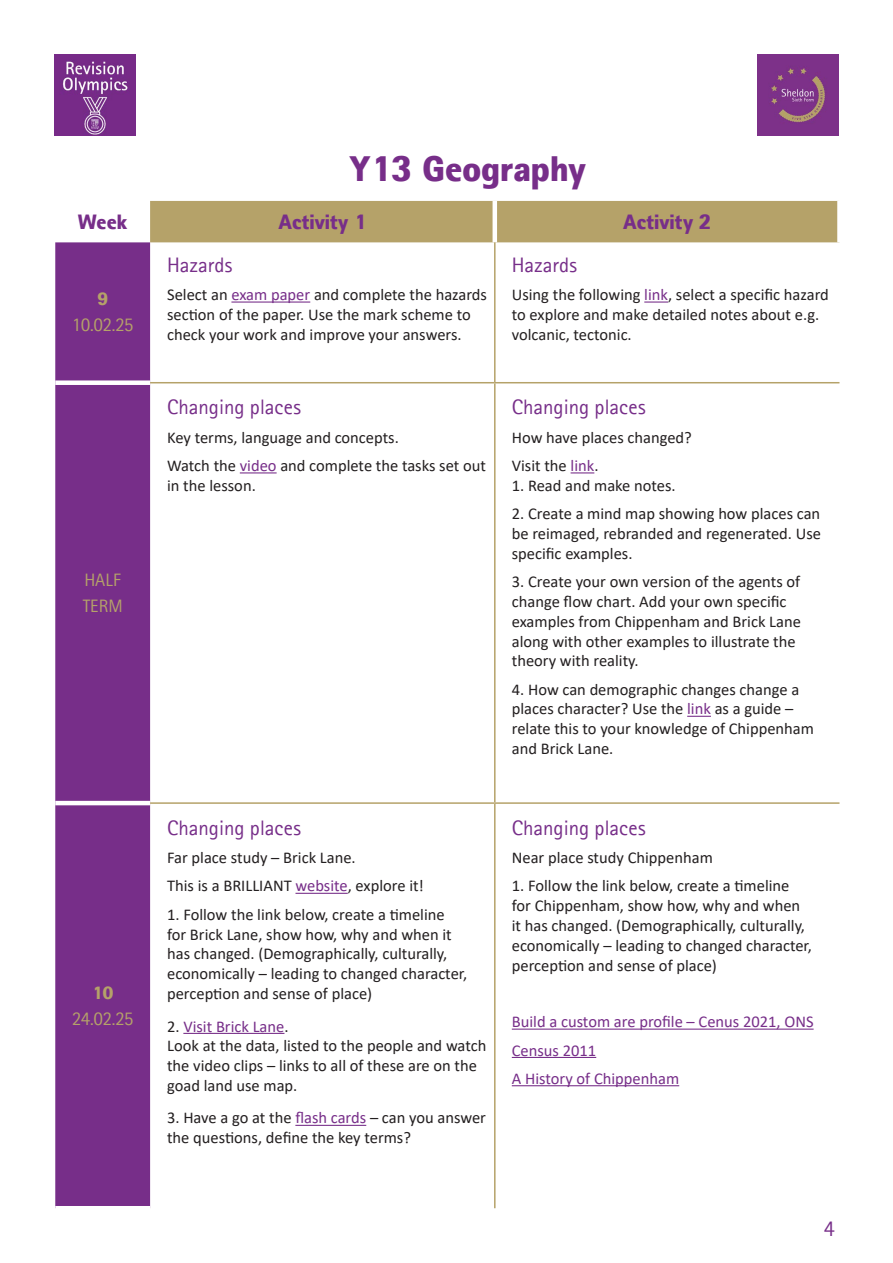
<style>
.page{position:relative;width:893px;height:1263px;background:#fff}
.page>*{position:absolute;margin:0;border:0;box-sizing:border-box;transform-origin:0 0}
.t1{font:900 36px "Rotis II Sans Pro";color:#772e89}
.basic_body{font:21px "Rotis II Sans Pro";color:#772e89}
.t2{font:900 21px "Rotis II Sans Pro";color:#772e89}
.t3{font:18px "Rotis II Sans Pro";color:#b5a269}
.t4{font:900 18px "Rotis II Sans Pro";color:#b5a269}
.basic_body-2{font:16.5px/19.8px "Calibri";color:#231f20}
.basic_body-3{font:16.5px "Calibri";color:#772e89}
.s1{color:#772e89}
.s2{color:#231f20}
</style>
<div class="page">
<img style="left:54px;top:54px;width:81px;height:81px">
<img style="left:758px;top:54px;width:81px;height:81px">
<div style="left:150px;top:201px;width:687px;height:41px;background:#b5a269"></div>
<div style="left:55px;top:242px;width:95px;height:964px;background:#772e89"></div>
<hr style="left:493px;top:201px;width:4px;height:41px;background:#fff">
<hr style="left:494px;top:242px;width:2px;height:140px;background:#b5a269">
<hr style="left:494px;top:383px;width:2px;height:419px;background:#b5a269">
<hr style="left:494px;top:804px;width:2px;height:404px;background:#b5a269">
<div style="left:55px;top:380px;width:95px;height:5px;background:#fff"></div>
<hr style="left:55px;top:801px;width:95px;height:4px;background:#fff">
<hr style="left:150px;top:382px;width:345px;height:1px;background:#b5a269">
<hr style="left:495px;top:382px;width:344px;height:1px;background:#b5a269">
<hr style="left:150px;top:802px;width:345px;height:2px;background:#b5a269">
<hr style="left:495px;top:802px;width:344px;height:2px;background:#b5a269">
<hr style="left:231px;top:301px;width:79px;height:2px;background:#772e89">
<hr style="left:644px;top:301px;width:24px;height:2px;background:#772e89">
<hr style="left:240px;top:472px;width:37px;height:1px;background:#772e89">
<svg style="left:571px;top:472px;width:23px;height:1px"></svg>
<svg style="left:687px;top:716px;width:24px;height:1px"></svg>
<hr style="left:295px;top:893px;width:53px;height:1px;background:#772e89">
<hr style="left:183px;top:1033px;width:101px;height:1px;background:#772e89">
<hr style="left:295px;top:1125px;width:71px;height:1px;background:#772e89">
<hr style="left:512px;top:1028px;width:302px;height:2px;background:#772e89">
<hr style="left:512px;top:1057px;width:84px;height:1px;background:#772e89">
<hr style="left:512px;top:1085px;width:167px;height:1px;background:#772e89">
<p class="t1" style="left:349px;top:147px;width:238px">Y13 Geography</p>
<p class="t2" style="left:78px;top:210px;width:51px">Week</p>
<p class="t2" style="left:278px;top:210px;width:90px">Activity 1</p>
<p class="t2" style="left:623px;top:210px;width:90px">Activity 2</p>
<p class="t4" style="left:97px;top:288px;width:12px">9</p>
<p class="t3" style="left:72px;top:315px;width:63px">10.02.25</p>
<p class="t3" style="left:84px;top:570px;width:38px">HALF</p>
<p class="t3" style="left:83px;top:596px;width:42px">TERM</p>
<p class="t4" style="left:92px;top:982px;width:23px">10</p>
<p class="t3" style="left:72px;top:1009px;width:63px">24.02.25</p>
<p class="basic_body" style="left:167px;top:253px;width:67px">Hazards</p>
<p class="basic_body-2" style="left:167px;top:284px;width:321px">Select an <span class="s1">exam paper</span> and complete the hazards section of the paper. Use the mark scheme to check your work and improve your answers.</p>
<p class="basic_body" style="left:167px;top:396px;width:136px">Changing places</p>
<p class="basic_body-2" style="left:167px;top:427px;width:233px">Key terms, language and concepts.</p>
<p class="basic_body-2" style="left:167px;top:455px;width:320px">Watch the <span class="s1">video</span> and complete the tasks set out in the lesson.</p>
<p class="basic_body" style="left:512px;top:253px;width:67px">Hazards</p>
<p class="basic_body-2" style="left:512px;top:284px;width:319px">Using the following <span class="s1">link</span>, select a specific hazard to explore and make detailed notes about e.g. volcanic, tectonic.</p>
<p class="basic_body" style="left:512px;top:396px;width:136px">Changing places</p>
<p class="basic_body-2" style="left:512px;top:427px;width:182px">How have places changed?</p>
<p class="basic_body-2" style="left:512px;top:455px;width:88px">Visit the <span class="s1">link</span>.</p>
<p class="basic_body-2" style="left:512px;top:475px;width:165px">1. Read and make notes.</p>
<p class="basic_body-2" style="left:512px;top:503px;width:311px;text-align:justify">2. Create a mind map showing how places can be reimaged, rebranded and regenerated. Use specific examples.</p>
<p class="basic_body-2" style="left:512px;top:571px;width:291px">3. Create your own version of the agents of change flow chart. Add your own specific examples from Chippenham and Brick Lane along with other examples to illustrate the theory with reality.</p>
<p class="basic_body-2" style="left:512px;top:679px;width:304px">4. How can demographic changes change a places character? Use the <span class="s1">link</span> as a guide – relate this to your knowledge of Chippenham and Brick Lane.</p>
<p class="basic_body" style="left:167px;top:816px;width:136px">Changing places</p>
<p class="basic_body-2" style="left:167px;top:847px;width:190px">Far place study – Brick Lane.</p>
<p class="basic_body-2" style="left:167px;top:876px;width:258px">This is a BRILLIANT <span class="s1">website</span>, explore it!</p>
<p class="basic_body-2" style="left:167px;top:904px;width:302px">1. Follow the link below, create a timeline for Brick Lane, show how, why and when it has changed. (Demographically, culturally, economically – leading to changed character, perception and sense of place)</p>
<p class="basic_body-3" style="left:167px;top:1014px;width:123px"><span class="s2">2.</span> Visit Brick Lane<span class="s2">.</span></p>
<p class="basic_body-2" style="left:167px;top:1035px;width:321px">Look at the data, listed to the people and watch the video clips – links to all of these are on the goad land use map.</p>
<p class="basic_body-2" style="left:167px;top:1108px;width:320px">3. Have a go at the <span class="s1">flash cards</span> – can you answer the questions, define the key terms?</p>
<p class="basic_body" style="left:512px;top:816px;width:136px">Changing places</p>
<p class="basic_body-2" style="left:512px;top:847px;width:203px">Near place study Chippenham</p>
<p class="basic_body-2" style="left:512px;top:876px;width:302px">1. Follow the link below, create a timeline for Chippenham, show how, why and when it has changed. (Demographically, culturally, economically – leading to changed character, perception and sense of place)</p>
<p class="basic_body-3" style="left:512px;top:1010px;width:303px">Build a custom are profile – Cenus 2021, ONS</p>
<p class="basic_body-3" style="left:512px;top:1039px;width:86px">Census 2011</p>
<p class="basic_body-3" style="left:512px;top:1067px;width:169px">A History of Chippenham</p>
<p class="basic_body" style="left:824px;top:1217px;width:12px">4</p>
</div>
